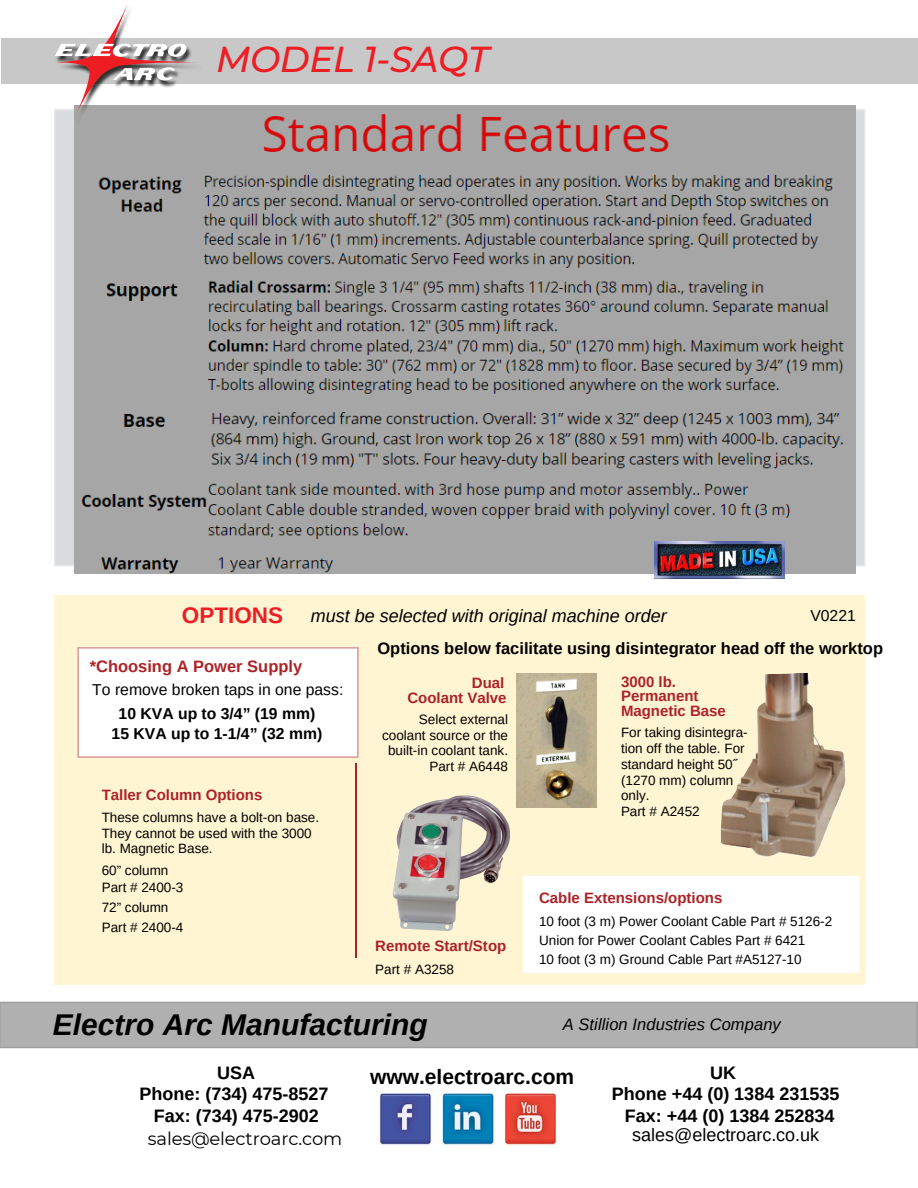
<style>
.page{position:relative;width:918px;height:1188px;background:#fff}
.page>*{position:absolute;margin:0;border:0;box-sizing:border-box;transform-origin:0 0}
.t1{font:italic 500 36px "Montserrat";letter-spacing:-.01em;color:#ee1d24}
.t2{font:italic 700 30px "Arimo";color:#000}
.t3{font:700 22.5px "Arimo";color:#ee1d24}
.t4{font:700 21px "Arimo";color:#000}
.t5{font:700 18px/21.3px "Arimo";color:#000;text-align:center}
.t6{font:italic 18px "Arimo";color:#000}
.t7{font:18px "Arimo";color:#000}
.t8{font:18px "Montserrat";letter-spacing:-.01em;color:#000}
.t9{font:700 16.5px "Arimo";color:#000}
.t10{font:italic 16.5px "Arimo";letter-spacing:.005em;color:#000}
.t11{font:700 16.5px "Arimo";color:#ac2227}
.t12{font:700 15.75px "Arimo";color:#000}
.t13{font:15.75px "Arimo";color:#000}
.t14{font:700 15px/14.7px "Arimo";color:#ac2227}
.t15{font:13.5px/15.8px "Arimo";color:#000}
</style>
<div class="page">
<div style="left:1px;top:39px;width:917px;height:45px;background:#c8c8c8"></div>
<svg style="left:54px;top:109px;width:811px;height:457px;background:#d6d8dc"></svg>
<img style="left:75px;top:105px;width:780px;height:468px">
<img style="left:54px;top:38px;width:150px;height:88px">
<svg style="left:54px;top:4px;width:145px;height:115px"></svg>
<img style="left:375px;top:1088px;width:182px;height:57px">
<div style="left:0;top:1002px;width:918px;height:46px;background:#b0b0b0"></div>
<div style="left:54px;top:595px;width:811px;height:389px;background:#fff5d3"></div>
<div style="left:523px;top:876px;width:337px;height:97px;background:#fff"></div>
<img style="left:721px;top:673px;width:125px;height:184px">
<img style="left:517px;top:673px;width:79px;height:135px">
<img style="left:393px;top:796px;width:117px;height:135px">
<div style="left:77px;top:647px;width:282px;height:111px;background:#fff"></div>
<hr style="left:355px;top:763px;width:1px;height:195px;background:#ac2227">
<img style="left:654px;top:542px;width:131px;height:37px">
<p class="t1" style="left:216px;top:38px;width:275px">MODEL 1-SAQT</p>
<p class="t3" style="left:182px;top:602px;width:103px">OPTIONS</p>
<p class="t6" style="left:311px;top:605px;width:357px">must be selected with original machine order</p>
<p class="t13" style="left:810px;top:607px;width:47px">V0221</p>
<p class="t11" style="left:90px;top:657px;width:214px">*Choosing A Power Supply</p>
<p class="t13" style="left:92px;top:681px;width:253px">To remove broken taps in one pass:</p>
<p class="t12" style="left:119px;top:704px;width:198px">10 KVA up to 3/4” (19 mm)</p>
<p class="t12" style="left:112px;top:725px;width:212px">15 KVA up to 1-1/4” (32 mm)</p>
<p class="t14" style="left:102px;top:788px;width:162px">Taller Column Options</p>
<p class="t15" style="left:102px;top:809px;width:219px">These columns have a bolt-on base.<br>They cannot be used with the 3000 lb. Magnetic Base.</p>
<p class="t15" style="left:102px;top:862px;width:68px">60” column</p>
<p class="t15" style="left:102px;top:879px;width:83px">Part # 2400-3</p>
<p class="t15" style="left:102px;top:899px;width:68px">72” column</p>
<p class="t15" style="left:102px;top:920px;width:83px">Part # 2400-4</p>
<p class="t9" style="left:377px;top:640px;width:507px">Options below facilitate using disintegrator head off the worktop</p>
<p class="t14" style="left:472px;top:676px;width:34px">Dual</p>
<p class="t14" style="left:407px;top:690px;width:101px">Coolant Valve</p>
<p class="t15" style="left:382px;top:711px;width:128px;text-align:right">Select external coolant source or the built-in coolant tank.<br>Part # A6448</p>
<p class="t14" style="left:375px;top:938px;width:133px">Remote Start/Stop</p>
<p class="t15" style="left:375px;top:961px;width:80px">Part # A3258</p>
<p class="t14" style="left:621px;top:674px;width:106px">3000 lb.<br>Permanent<br>Magnetic Base</p>
<p class="t15" style="left:621px;top:725px;width:128px">For taking disintegra&shy;tion off the table. For standard height 50˝ (1270 mm) column only.</p>
<p class="t15" style="left:621px;top:803px;width:80px">Part # A2452</p>
<p class="t14" style="left:539px;top:890px;width:185px">Cable Extensions/options</p>
<p class="t15" style="left:539px;top:912px;width:295px;line-height:19.2px">10 foot (3 m) Power Coolant Cable Part # 5126-2<br>Union for Power Coolant Cables Part # 6421</p>
<p class="t15" style="left:539px;top:952px;width:264px">10 foot (3 m) Ground Cable Part #A5127-10</p>
<p class="t2" style="left:53px;top:1007px;width:376px">Electro Arc Manufacturing</p>
<p class="t10" style="left:563px;top:1015px;width:220px">A Stillion Industries Company</p>
<p class="t5" style="left:217px;top:1062px;width:39px">USA</p>
<p class="t5" style="left:140px;top:1083px;width:190px">Phone: (734) 475-8527<br>Fax: (734) 475-2902</p>
<p class="t8" style="left:148px;top:1127px;width:196px">sales@electroarc.com</p>
<p class="t4" style="left:370px;top:1065px;width:206px">www.electroarc.com</p>
<p class="t5" style="left:710px;top:1062px;width:27px">UK</p>
<p class="t5" style="left:612px;top:1083px;width:229px">Phone +44 (0) 1384 231535<br>Fax: +44 (0) 1384 252834</p>
<p class="t7" style="left:632px;top:1124px;width:189px">sales@electroarc.co.uk</p>
</div>
